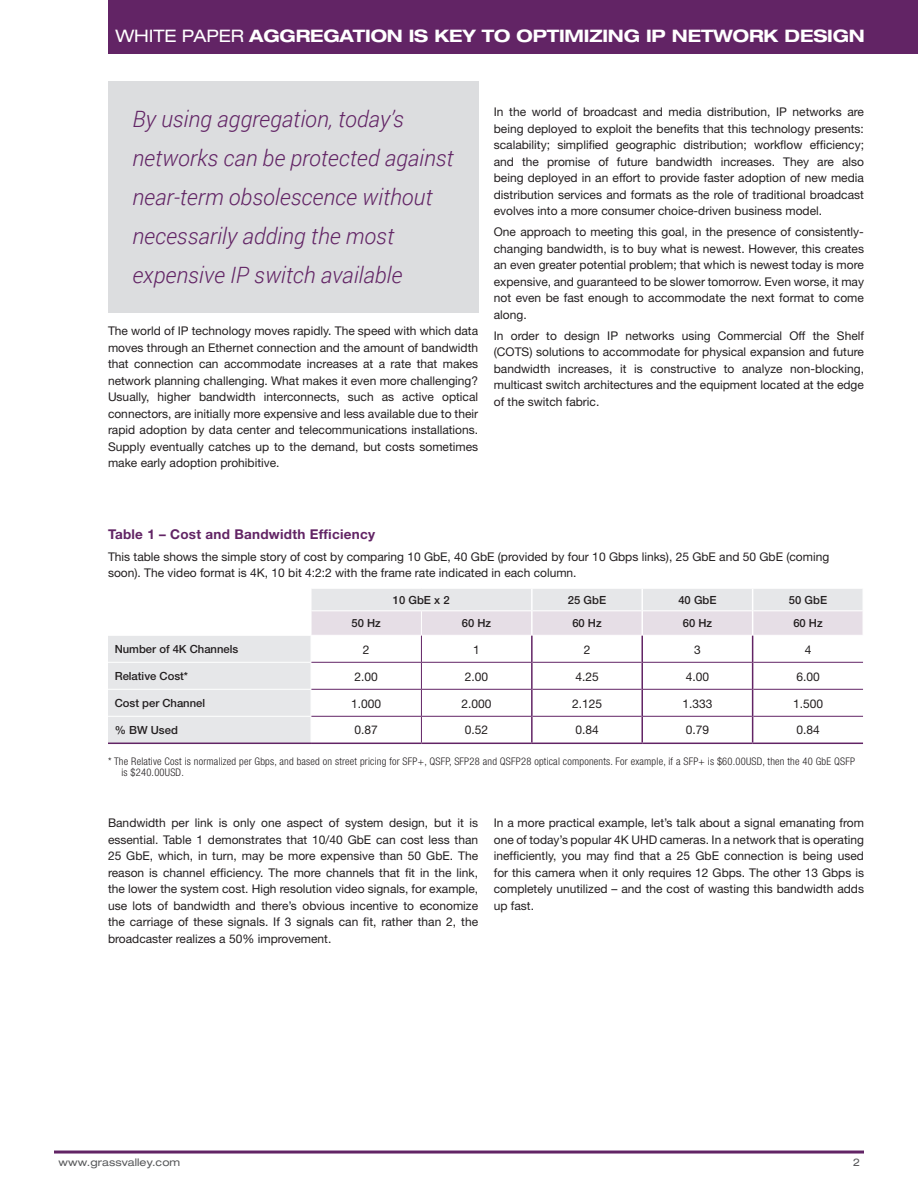
<style>
.page{position:relative;width:918px;height:1188px;background:#fff}
.page>*{position:absolute;margin:0;border:0;box-sizing:border-box;transform-origin:0 0}
._2014_Collaterals_Ti{font:italic 300 22.5px/39px "Roboto";color:#622465}
.t1{font:700 expanded 17.25px "Helvetica Neue";letter-spacing:-.01em;color:#fff}
.Main_Body_-_Header{font:700 13.5px "Helvetica Neue";letter-spacing:.02em;color:#622465}
._2014_Intro_1st_para{font:12px/16.5px "Helvetica Neue";color:#231f20;text-align:justify}
.Tables___Copy{font:12px "Helvetica Neue";color:#231f20}
.Tables_-_Headers{font:500 11.25px "Helvetica Neue";color:#231f20}
.Body_Footnote{font:300 condensed 10.5px/10.5px "Helvetica Neue";letter-spacing:.02em;color:#231f20}
.t2{font:expanded 10.5px "Helvetica Neue";letter-spacing:.01em;color:#57585a}
.s1{font-weight:400}
</style>
<div class="page">
<div style="left:108px;top:0;width:810px;height:54px;background:#622465"></div>
<hr style="left:54px;top:1151px;width:810px;height:3px;background:#622465">
<div style="left:108px;top:81px;width:370px;height:231px;background:#dcdddf"></div>
<div style="left:108px;top:636px;width:203px;height:107px;background:#e6e7e9"></div>
<hr style="left:108px;top:662px;width:203px;height:1px;background:#fff">
<hr style="left:108px;top:689px;width:203px;height:1px;background:#fff">
<hr style="left:108px;top:716px;width:203px;height:1px;background:#fff">
<hr style="left:108px;top:743px;width:203px;height:1px;background:#622465">
<hr style="left:311px;top:743px;width:110px;height:1px;background:#622465">
<hr style="left:421px;top:743px;width:111px;height:1px;background:#622465">
<hr style="left:532px;top:743px;width:110px;height:1px;background:#622465">
<hr style="left:642px;top:743px;width:111px;height:1px;background:#622465">
<hr style="left:753px;top:743px;width:110px;height:1px;background:#622465">
<svg style="left:311px;top:589px;width:552px;height:154px"></svg>
<p class="t1" style="left:116px;top:25px;width:751px"><span class="s1">WHITE PAPER</span> AGGREGATION IS KEY TO OPTIMIZING IP NETWORK DESIGN</p>
<p class="_2014_Collaterals_Ti" style="left:132px;top:98px;width:323px">By using aggregation, today’s networks can be protected against near-term obsolescence without necessarily adding the most expensive IP switch available</p>
<p class="_2014_Intro_1st_para" style="left:108px;top:322px;width:372px">The world of IP technology moves rapidly. The speed with which data moves through an Ethernet connection and the amount of bandwidth that connection can accommodate increases at a rate that makes network planning challenging. What makes it even more challenging?<br>Usually, higher bandwidth interconnects, such as active optical connectors, are initially more expensive and less available due to their rapid adoption by data center and telecommunications installations.<br>Supply eventually catches up to the demand, but costs sometimes make early adoption prohibitive.</p>
<p class="_2014_Intro_1st_para" style="left:494px;top:104px;width:372px">In the world of broadcast and media distribution, IP networks are being deployed to exploit the benefits that this technology presents: scalability; simplified geographic distribution; workflow efficiency; and the promise of future bandwidth increases. They are also being deployed in an effort to provide faster adoption of new media distribution services and formats as the role of traditional broadcast evolves into a more consumer choice-driven business model.</p>
<p class="_2014_Intro_1st_para" style="left:494px;top:224px;width:372px">One approach to meeting this goal, in the presence of consistently&shy;changing bandwidth, is to buy what is newest. However, this creates an even greater potential problem; that which is newest today is more expensive, and guaranteed to be slower tomorrow. Even worse, it may not even be fast enough to accommodate the next format to come along.</p>
<p class="_2014_Intro_1st_para" style="left:494px;top:327px;width:372px">In order to design IP networks using Commercial Off the Shelf (COTS) solutions to accommodate for physical expansion and future bandwidth increases, it is constructive to analyze non-blocking, multicast switch architectures and the equipment located at the edge of the switch fabric.</p>
<p class="Main_Body_-_Header" style="left:108px;top:526px;width:269px">Table 1 – Cost and Bandwidth Efficiency</p>
<p class="_2014_Intro_1st_para" style="left:108px;top:548px;width:723px">This table shows the simple story of cost by comparing 10 GbE, 40 GbE (provided by four 10 Gbps links), 25 GbE and 50 GbE (coming soon). The video format is 4K, 10 bit 4:2:2 with the frame rate indicated in each column.</p>
<p class="Tables_-_Headers" style="left:393px;top:593px;width:58px">10 GbE x 2</p>
<p class="Tables_-_Headers" style="left:568px;top:593px;width:40px">25 GbE</p>
<p class="Tables_-_Headers" style="left:678px;top:593px;width:40px">40 GbE</p>
<p class="Tables_-_Headers" style="left:789px;top:593px;width:40px">50 GbE</p>
<p class="Tables_-_Headers" style="left:352px;top:617px;width:31px">50 Hz</p>
<p class="Tables_-_Headers" style="left:462px;top:617px;width:31px">60 Hz</p>
<p class="Tables_-_Headers" style="left:572px;top:617px;width:31px">60 Hz</p>
<p class="Tables_-_Headers" style="left:683px;top:617px;width:31px">60 Hz</p>
<p class="Tables_-_Headers" style="left:793px;top:617px;width:31px">60 Hz</p>
<p class="Tables_-_Headers" style="left:115px;top:642px;width:125px">Number of 4K Channels</p>
<p class="Tables___Copy" style="left:363px;top:642px;width:8px">2</p>
<p class="Tables___Copy" style="left:473px;top:642px;width:8px">1</p>
<p class="Tables___Copy" style="left:584px;top:642px;width:8px">2</p>
<p class="Tables___Copy" style="left:694px;top:642px;width:8px">3</p>
<p class="Tables___Copy" style="left:805px;top:642px;width:8px">4</p>
<p class="Tables_-_Headers" style="left:115px;top:669px;width:75px">Relative Cost*</p>
<p class="Tables___Copy" style="left:355px;top:669px;width:25px">2.00</p>
<p class="Tables___Copy" style="left:465px;top:669px;width:25px">2.00</p>
<p class="Tables___Copy" style="left:575px;top:669px;width:25px">4.25</p>
<p class="Tables___Copy" style="left:686px;top:669px;width:25px">4.00</p>
<p class="Tables___Copy" style="left:797px;top:669px;width:25px">6.00</p>
<p class="Tables_-_Headers" style="left:115px;top:696px;width:92px">Cost per Channel</p>
<p class="Tables___Copy" style="left:351px;top:696px;width:32px">1.000</p>
<p class="Tables___Copy" style="left:461px;top:696px;width:32px">2.000</p>
<p class="Tables___Copy" style="left:572px;top:696px;width:32px">2.125</p>
<p class="Tables___Copy" style="left:682px;top:696px;width:32px">1.333</p>
<p class="Tables___Copy" style="left:793px;top:696px;width:32px">1.500</p>
<p class="Tables_-_Headers" style="left:115px;top:723px;width:65px">% BW Used</p>
<p class="Tables___Copy" style="left:355px;top:723px;width:25px">0.87</p>
<p class="Tables___Copy" style="left:465px;top:723px;width:25px">0.52</p>
<p class="Tables___Copy" style="left:575px;top:723px;width:25px">0.84</p>
<p class="Tables___Copy" style="left:686px;top:723px;width:25px">0.79</p>
<p class="Tables___Copy" style="left:797px;top:723px;width:25px">0.84</p>
<p class="Body_Footnote" style="left:122px;top:756px;width:735px;text-indent:-14px">* The Relative Cost is normalized per Gbps, and based on street pricing for SFP+, QSFP, SFP28 and QSFP28 optical components. For example, if a SFP+ is $60.00USD, then the 40 GbE QSFP is $240.00USD.</p>
<p class="_2014_Intro_1st_para" style="left:108px;top:814px;width:372px">Bandwidth per link is only one aspect of system design, but it is essential. Table 1 demonstrates that 10/40 GbE can cost less than 25 GbE, which, in turn, may be more expensive than 50 GbE. The reason is channel efficiency. The more channels that fit in the link, the lower the system cost. High resolution video signals, for example, use lots of bandwidth and there’s obvious incentive to economize the carriage of these signals. If 3 signals can fit, rather than 2, the broadcaster realizes a 50% improvement.</p>
<p class="_2014_Intro_1st_para" style="left:494px;top:814px;width:372px">In a more practical example, let’s talk about a signal emanating from one of today’s popular 4K UHD cameras. In a network that is operating inefficiently, you may find that a 25 GbE connection is being used for this camera when it only requires 12 Gbps. The other 13 Gbps is completely unutilized – and the cost of wasting this bandwidth adds up fast.</p>
<p class="t2" style="left:58px;top:1156px;width:123px">www.grassvalley.com</p>
<p class="t2" style="left:853px;top:1156px;width:9px">2</p>
</div>
